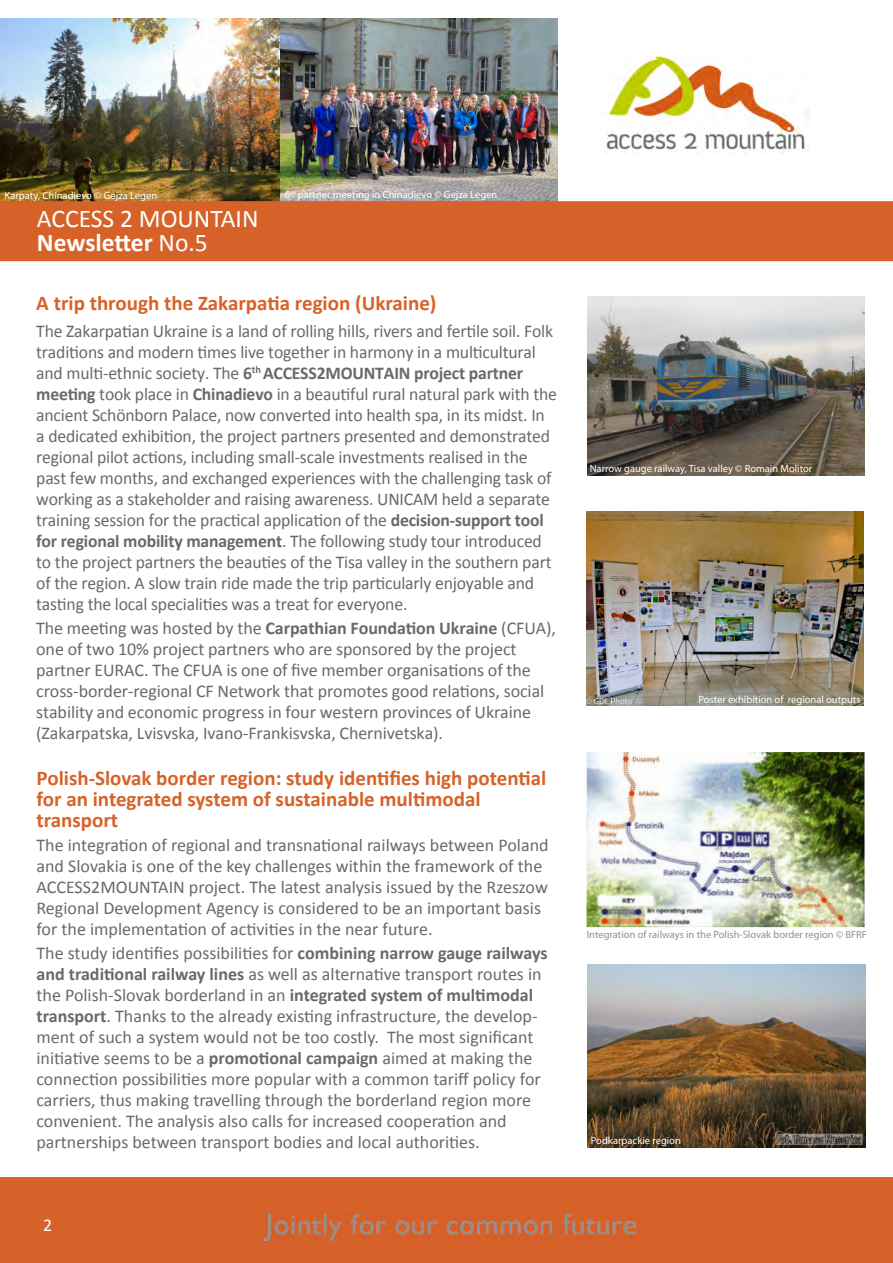
<style>
.page{position:relative;width:893px;height:1263px;background:#fff}
.page>*{position:absolute;margin:0;border:0;box-sizing:border-box;transform-origin:0 0}
.t1{font:25.5px/24px "Calibri";color:#fff}
.t2{font:700 21px/21px "Calibri";color:#d66228}
.t3{font:18px/21px "Calibri";letter-spacing:-.005em;color:#69696c}
.t4{font:18px "Calibri";color:#fff}
.t5{font:10.5px "Myriad Pro";color:#fff}
.t6{font:10.5px "Myriad Pro";color:#8d8f92}
.s1{font-weight:700}
</style>
<div class="page">
<div style="left:0;top:1177px;width:892px;height:82px;background:#d66229"></div>
<div style="left:0;top:1195px;width:892px;height:68px;background:#d66229"></div>
<img style="left:264px;top:1214px;width:371px;height:27px">
<img style="left:586px;top:752px;width:278px;height:175px">
<img style="left:587px;top:296px;width:277px;height:180px">
<img style="left:280px;top:18px;width:277px;height:183px">
<img style="left:587px;top:964px;width:277px;height:183px">
<img style="left:586px;top:511px;width:277px;height:194px">
<img style="left:0;top:18px;width:280px;height:183px">
<img style="left:602px;top:56px;width:206px;height:97px">
<div style="left:0;top:201px;width:892px;height:60px;background:#d66229"></div>
<p class="t5" style="left:4px;top:189px;width:154px">Karpaty, Chinadievo © Gejza Legen</p>
<p class="t1" style="left:37px;top:206px;width:223px">ACCESS 2 MOUNTAIN<br><span class="s1">Newsletter</span> No.5</p>
<p class="t5" style="left:285px;top:188px;width:214px">6<sup>th</sup> partner meeting in Chinadievo © Gejza Legen</p>
<p class="t2" style="left:36px;top:292px;width:401px">A trip through the Zakarpatia region (Ukraine)</p>
<p class="t3" style="left:36px;top:320px;width:522px">The Zakarpatian Ukraine is a land of rolling hills, rivers and fertile soil. Folk traditions and modern times live together in harmony in a multicultural and multi-ethnic society. The <span class="s1">6</span><sup>th</sup> <span class="s1">ACCESS2MOUNTAIN project partner meeting</span> took place in <span class="s1">Chinadievo</span> in a beautiful rural natural park with the ancient Schönborn Palace, now converted into health spa, in its midst. In a dedicated exhibition, the project partners presented and demonstrated regional pilot actions, including small-scale investments realised in the past few months, and exchanged experiences with the challenging task of working as a stakeholder and raising awareness. UNICAM held a separate training session for the practical application of the <span class="s1">decision-support tool for regional mobility management</span>. The following study tour introduced to the project partners the beauties of the Tisa valley in the southern part of the region. A slow train ride made the trip particularly enjoyable and tasting the local specialities was a treat for everyone.</p>
<p class="t3" style="left:36px;top:617px;width:521px">The meeting was hosted by the <span class="s1">Carpathian Foundation Ukraine</span> (CFUA), one of two 10% project partners who are sponsored by the project partner EURAC. The CFUA is one of five member organisations of the cross-border-regional CF Network that promotes good relations, social stability and economic progress in four western provinces of Ukraine (Zakarpatska, Lvisvska, Ivano-Frankisvska, Chernivetska).</p>
<p class="t2" style="left:36px;top:766px;width:511px">Polish-Slovak border region: study identifies high potential for an integrated system of sustainable multimodal transport</p>
<p class="t3" style="left:36px;top:833px;width:513px">The integration of regional and transnational railways between Poland and Slovakia is one of the key challenges within the framework of the ACCESS2MOUNTAIN project. The latest analysis issued by the Rzeszow Regional Development Agency is considered to be an important basis for the implementation of activities in the near future.</p>
<p class="t3" style="left:36px;top:941px;width:512px">The study identifies possibilities for <span class="s1">combining narrow gauge railways and traditional railway lines</span> as well as alternative transport routes in the Polish-Slovak borderland in an <span class="s1">integrated system of multimodal transport</span>. Thanks to the already existing infrastructure, the develop&shy;ment of such a system would not be too costly. The most significant initiative seems to be a <span class="s1">promotional campaign</span> aimed at making the connection possibilities more popular with a common tariff policy for carriers, thus making travelling through the borderland region more convenient. The analysis also calls for increased cooperation and partnerships between transport bodies and local authorities.</p>
<p class="t4" style="left:43px;top:1214px;width:11px">2</p>
<p class="t5" style="left:589px;top:462px;width:224px">Narrow gauge railway, Tisa valley © Romain Molitor</p>
<p class="t5" style="left:698px;top:693px;width:164px">Poster exhibition of regional outputs</p>
<p class="t6" style="left:586px;top:928px;width:281px">Integration of railways in the Polish-Slovak border region © BFRF</p>
<p class="t5" style="left:590px;top:1134px;width:91px">Podkarpackie region</p>
</div>
